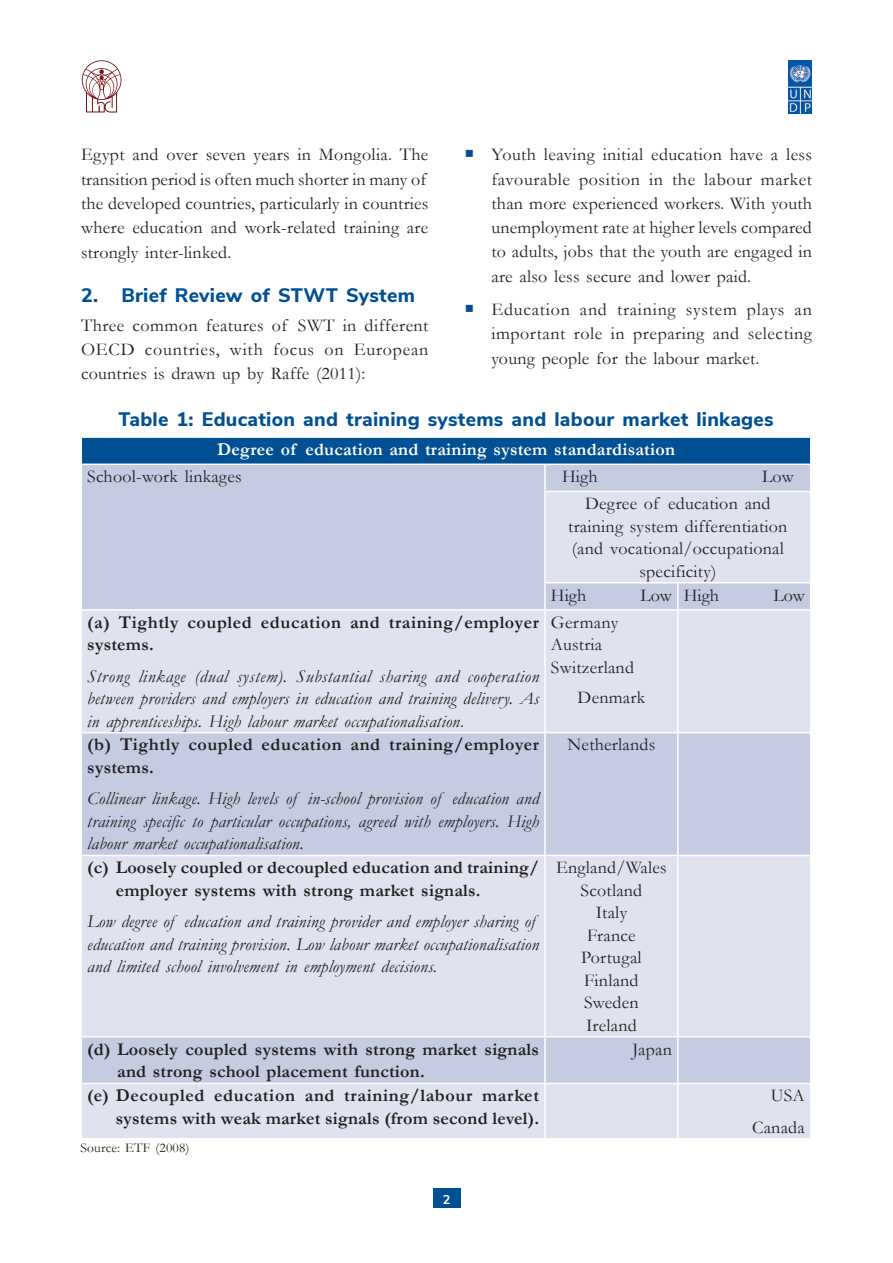
<style>
.page{position:relative;width:893px;height:1263px;background:#fff}
.page>*{position:absolute;margin:0;border:0;box-sizing:border-box;transform-origin:0 0}
.t1{font:800 19.5px "Nunito Sans";letter-spacing:.015em;color:#015093}
.t2{font:18px/24.3px "Garamond";letter-spacing:.015em;color:#231f20}
.t3{font:italic 18px/22.5px "Garamond";letter-spacing:.015em;color:#231f20;text-align:justify}
.t4{font:700 18px/22.5px "Garamond";letter-spacing:.015em;color:#231f20}
.t5{font:700 18px/22.5px "Garamond";letter-spacing:.035em;color:#231f20}
.t6{font:700 18px "Garamond";letter-spacing:.015em;color:#fff}
.t7{font:13.5px "Garamond";letter-spacing:.01em;color:#231f20}
.t8{font:700 12.75px "Nunito Sans";color:#fff}
.s1{font-style:normal}
</style>
<div class="page">
<img style="left:788px;top:60px;width:24px;height:53px">
<svg style="left:82px;top:60px;width:39px;height:53px"></svg>
<div style="left:433px;top:1188px;width:27px;height:19px;background:#015093"></div>
<div style="left:81px;top:437px;width:730px;height:27px;background:#015093"></div>
<div style="left:82px;top:465px;width:728px;height:26px;background:#c5cbe1"></div>
<svg style="left:82px;top:491px;width:728px;height:647px;background:#d5d9e9"></svg>
<hr style="left:81px;top:436px;width:464px;height:2px;background:#fff">
<hr style="left:545px;top:436px;width:133px;height:2px;background:#fff">
<hr style="left:678px;top:436px;width:133px;height:2px;background:#fff">
<hr style="left:81px;top:463px;width:464px;height:2px;background:#fff">
<svg style="left:81px;top:438px;width:1px;height:26px"></svg>
<hr style="left:545px;top:463px;width:133px;height:2px;background:#fff">
<hr style="left:544px;top:465px;width:2px;height:26px;background:#fff">
<hr style="left:678px;top:463px;width:133px;height:2px;background:#fff">
<svg style="left:810px;top:438px;width:1px;height:26px"></svg>
<hr style="left:544px;top:491px;width:134px;height:1px;background:#fff">
<hr style="left:544px;top:492px;width:2px;height:90px;background:#fff">
<hr style="left:678px;top:491px;width:133px;height:1px;background:#fff">
<hr style="left:544px;top:582px;width:134px;height:1px;background:#fff">
<hr style="left:544px;top:583px;width:2px;height:26px;background:#fff">
<hr style="left:678px;top:582px;width:133px;height:1px;background:#fff">
<hr style="left:677px;top:583px;width:2px;height:26px;background:#fff">
<hr style="left:81px;top:609px;width:464px;height:2px;background:#fff">
<hr style="left:545px;top:609px;width:133px;height:2px;background:#fff">
<hr style="left:544px;top:611px;width:2px;height:121px;background:#fff">
<hr style="left:678px;top:609px;width:133px;height:2px;background:#fff">
<hr style="left:677px;top:611px;width:2px;height:121px;background:#fff">
<hr style="left:81px;top:732px;width:464px;height:1px;background:#fff">
<hr style="left:545px;top:732px;width:133px;height:1px;background:#fff">
<hr style="left:544px;top:733px;width:2px;height:122px;background:#fff">
<hr style="left:678px;top:732px;width:133px;height:1px;background:#fff">
<hr style="left:677px;top:733px;width:2px;height:122px;background:#fff">
<hr style="left:81px;top:855px;width:464px;height:1px;background:#fff">
<hr style="left:545px;top:855px;width:133px;height:1px;background:#fff">
<hr style="left:544px;top:856px;width:2px;height:180px;background:#fff">
<hr style="left:678px;top:855px;width:133px;height:1px;background:#fff">
<hr style="left:677px;top:856px;width:2px;height:180px;background:#fff">
<hr style="left:81px;top:1036px;width:464px;height:1px;background:#fff">
<hr style="left:545px;top:1036px;width:133px;height:1px;background:#fff">
<hr style="left:544px;top:1037px;width:2px;height:46px;background:#fff">
<hr style="left:678px;top:1036px;width:133px;height:1px;background:#fff">
<hr style="left:677px;top:1037px;width:2px;height:46px;background:#fff">
<hr style="left:81px;top:1083px;width:464px;height:1px;background:#fff">
<hr style="left:545px;top:1083px;width:133px;height:1px;background:#fff">
<hr style="left:544px;top:1084px;width:2px;height:54px;background:#fff">
<hr style="left:678px;top:1083px;width:133px;height:1px;background:#fff">
<hr style="left:677px;top:1084px;width:2px;height:54px;background:#fff">
<p class="t2" style="left:81px;top:142px;width:349px">Egypt and over seven years in Mongolia. The transition period is often much shorter in many of the developed countries, particularly in countries where education and work-related training are strongly inter-linked.</p>
<p class="t1" style="left:81px;top:281px;width:335px">2. Brief Review of STWT System</p>
<p class="t2" style="left:81px;top:312px;width:349px;text-align:justify">Three common features of SWT in different OECD countries, with focus on European countries is drawn up by Raffe (2011):</p>
<p class="t2" style="left:491px;top:142px;width:322px;text-align:justify">Youth leaving initial education have a less favourable position in the labour market than more experienced workers. With youth unemployment rate at higher levels compared to adults, jobs that the youth are engaged in are also less secure and lower paid.</p>
<p class="t2" style="left:491px;top:297px;width:322px;text-align:justify">Education and training system plays an important role in preparing and selecting young people for the labour market.</p>
<p class="t1" style="left:119px;top:405px;width:657px">Table 1: Education and training systems and labour market linkages</p>
<p class="t6" style="left:217px;top:437px;width:459px">Degree of education and training system standardisation</p>
<p class="t2" style="left:87px;top:464px;width:156px">School-work linkages</p>
<p class="t2" style="left:562px;top:464px;width:37px">High</p>
<p class="t2" style="left:585px;top:462px;width:210px;line-height:27.2px;text-indent:177px">Low<br>Degree of education and</p>
<p class="t2" style="left:568px;top:513px;width:221px">training system differentiation</p>
<p class="t2" style="left:572px;top:536px;width:214px">(and vocational/occupational</p>
<p class="t2" style="left:639px;top:558px;width:78px">specificity)</p>
<p class="t2" style="left:551px;top:582px;width:37px">High</p>
<p class="t2" style="left:640px;top:582px;width:80px">Low High</p>
<p class="t2" style="left:773px;top:582px;width:33px">Low</p>
<p class="t5" style="left:87px;top:611px;width:453px">(a) Tightly coupled education and training/employer systems.</p>
<p class="t3" style="left:87px;top:664px;width:453px">Strong linkage (dual system). Substantial sharing and cooperation between providers and employers in education and training delivery. As in apprenticeships. High labour market occupationalisation<span class="s1">.</span></p>
<p class="t4" style="left:87px;top:734px;width:453px">(b) Tightly coupled education and training/employer systems.</p>
<p class="t3" style="left:87px;top:787px;width:453px">Collinear linkage. High levels of in-school provision of education and training specific to particular occupations, agreed with employers. High labour market occupationalisation.</p>
<p class="t4" style="left:116px;top:856px;width:425px;text-indent:-28px">(c) Loosely coupled or decoupled education and training/ employer systems with strong market signals.</p>
<p class="t3" style="left:87px;top:910px;width:453px;text-align:left">Low degree of education and training provider and employer sharing of education and training provision. Low labour market occupationalisation and limited school involvement in employment decisions.</p>
<p class="t2" style="left:551px;top:610px;width:85px;line-height:22.5px">Germany<br>Austria<br>Switzerland</p>
<p class="t2" style="left:578px;top:684px;width:69px">Denmark</p>
<p class="t2" style="left:567px;top:732px;width:89px">Netherlands</p>
<p class="t2" style="left:556px;top:856px;width:112px;line-height:22.5px;text-align:center">England/Wales<br>Scotland<br>Italy<br>France<br>Portugal<br>Finland<br>Sweden<br>Ireland</p>
<p class="t4" style="left:117px;top:1038px;width:423px;text-indent:-30px">(d) Loosely coupled systems with strong market signals and strong school placement function.</p>
<p class="t2" style="left:632px;top:1036px;width:41px">Japan</p>
<p class="t4" style="left:87px;top:1084px;width:453px;text-align:right">(e) Decoupled education and training/labour market systems with weak market signals (from second level).</p>
<p class="t2" style="left:752px;top:1079px;width:54px;line-height:31.5px;text-align:right">USA<br>Canada</p>
<p class="t7" style="left:81px;top:1138px;width:110px">Source: ETF (2008)</p>
<p class="t8" style="left:443px;top:1190px;width:9px">2</p>
</div>
